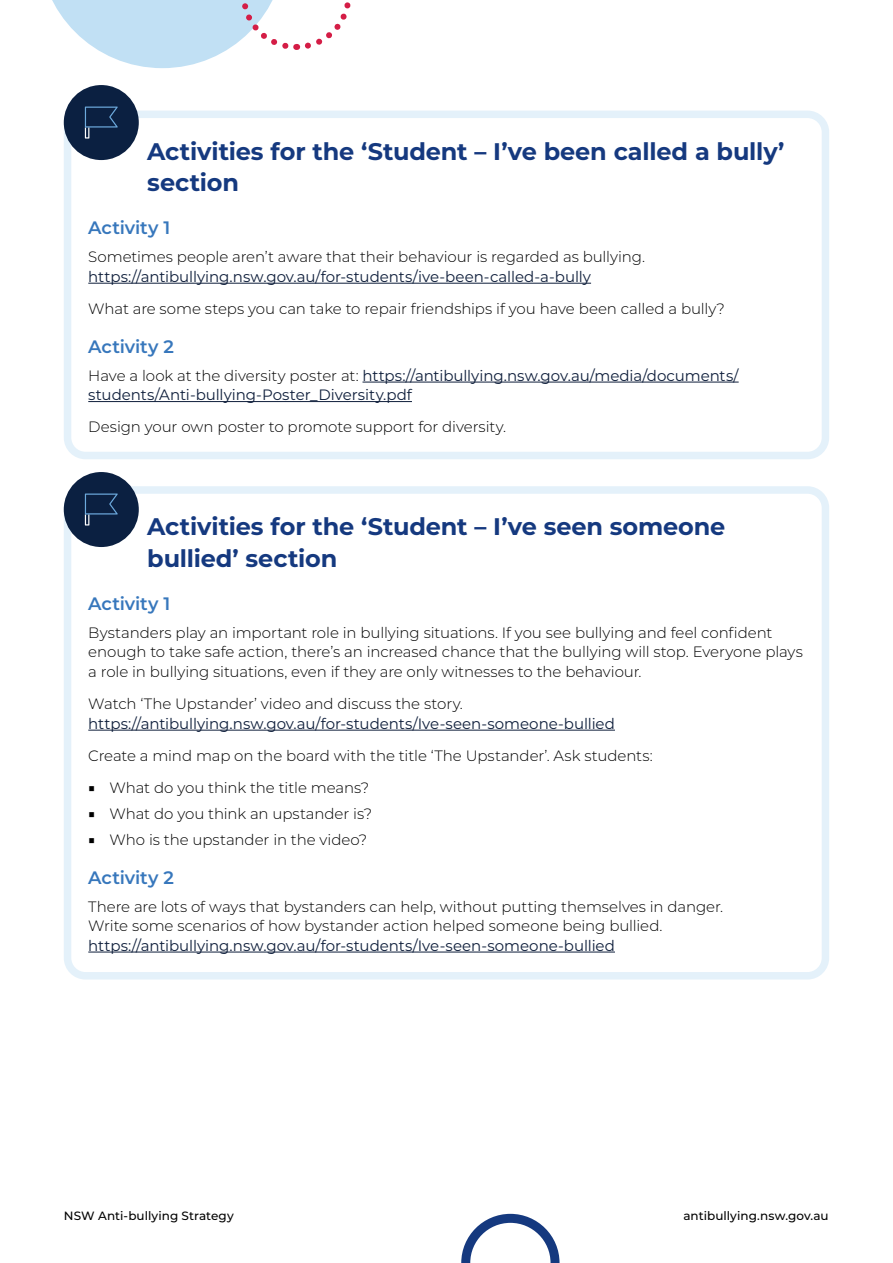
<style>
.page{position:relative;width:893px;height:1263px;background:#fff}
.page>*{position:absolute;margin:0;border:0;box-sizing:border-box;transform-origin:0 0}
.Heading_2A{font:700 24px/31.5px "Montserrat";letter-spacing:-.005em;color:#15397f}
.Heading_3{font:600 18px "Montserrat";color:#3777bc}
.Body{font:300 15px/19.5px "Montserrat";letter-spacing:-.005em;color:#000}
.Body-2{font:15px/19.5px "Montserrat";letter-spacing:-.005em;color:#0e1e3b}
.t1{font:500 12px "Montserrat";letter-spacing:.005em;color:#000}
.s1{font-weight:300;color:#000}
.s2{font-size:12.75px}
.s3{font-weight:400;color:#0e1e3b}
</style>
<div class="page">
<svg style="left:52px;top:0;width:299px;height:68px"></svg>
<svg style="left:461px;top:1214px;width:99px;height:49px"></svg>
<hr style="left:88px;top:283px;width:503px;height:1px;background:#0e1e3b">
<hr style="left:362px;top:382px;width:377px;height:1px;background:#0e1e3b">
<hr style="left:88px;top:401px;width:324px;height:1px;background:#0e1e3b">
<div style="left:64px;top:111px;width:765px;height:348px;border:8px solid #e4f1fa;border-radius:18px"></div>
<hr style="left:88px;top:730px;width:527px;height:1px;background:#0e1e3b">
<hr style="left:88px;top:952px;width:527px;height:1px;background:#0e1e3b">
<div style="left:64px;top:486px;width:765px;height:493px;border:8px solid #e4f1fa;border-radius:18px"></div>
<div style="left:64px;top:85px;width:75px;height:75px;background:#0b2041;border-radius:50%"></div>
<svg style="left:85px;top:107px;width:33px;height:32px"></svg>
<div style="left:64px;top:472px;width:75px;height:75px;background:#0b2041;border-radius:50%"></div>
<svg style="left:85px;top:493px;width:33px;height:32px"></svg>
<h2 class="Heading_2A" style="left:147px;top:134px;width:639px">Activities for the ‘Student – I’ve been called a bully’ section</h2>
<h3 class="Heading_3" style="left:88px;top:215px;width:84px">Activity 1</h3>
<p class="Body-2" style="left:88px;top:247px;width:558px"><span class="s1">Sometimes people aren’t aware that their behaviour is regarded as bullying. </span>https://antibullying.nsw.gov.au/for-students/ive-been-called-a-bully</p>
<p class="Body" style="left:88px;top:298px;width:638px">What are some steps you can take to repair friendships if you have been called a bully?</p>
<h3 class="Heading_3" style="left:88px;top:333px;width:87px">Activity 2</h3>
<p class="Body-2" style="left:88px;top:365px;width:652px"><span class="s1">Have a look at the diversity poster at:</span> https://antibullying.nsw.gov.au/media/documents/ students/Anti-bullying-Poster_Diversity.pdf</p>
<p class="Body" style="left:88px;top:417px;width:419px">Design your own poster to promote support for diversity.</p>
<h2 class="Heading_2A" style="left:147px;top:510px;width:580px">Activities for the ‘Student – I’ve seen someone bullied’ section</h2>
<h3 class="Heading_3" style="left:88px;top:591px;width:84px">Activity 1</h3>
<p class="Body" style="left:88px;top:622px;width:716px">Bystanders play an important role in bullying situations. If you see bullying and feel confident enough to take safe action, there’s an increased chance that the bullying will stop. Everyone plays a role in bullying situations, even if they are only witnesses to the behaviour.</p>
<p class="Body-2" style="left:88px;top:693px;width:528px"><span class="s1">Watch ‘The Upstander’ video and discuss the story. </span>https://antibullying.nsw.gov.au/for-students/Ive-seen-someone-bullied</p>
<p class="Body" style="left:88px;top:745px;width:566px">Create a mind map on the board with the title ‘The Upstander’. Ask students:</p>
<p class="Body" style="left:88px;top:778px;width:283px"><span class="s2">■</span> What do you think the title means?</p>
<p class="Body" style="left:88px;top:803px;width:286px"><span class="s2">■</span> What do you think an upstander is?</p>
<p class="Body" style="left:88px;top:829px;width:281px"><span class="s2">■</span> Who is the upstander in the video?</p>
<h3 class="Heading_3" style="left:88px;top:864px;width:87px">Activity 2</h3>
<p class="Body" style="left:88px;top:896px;width:636px">There are lots of ways that bystanders can help, without putting themselves in danger.<br>Write some scenarios of how bystander action helped someone being bullied. <span class="s3">https://antibullying.nsw.gov.au/for-students/Ive-seen-someone-bullied</span></p>
<p class="t1" style="left:64px;top:1207px;width:172px">NSW Anti-bullying Strategy</p>
<p class="t1" style="left:683px;top:1207px;width:147px">antibullying.nsw.gov.au</p>
</div>
